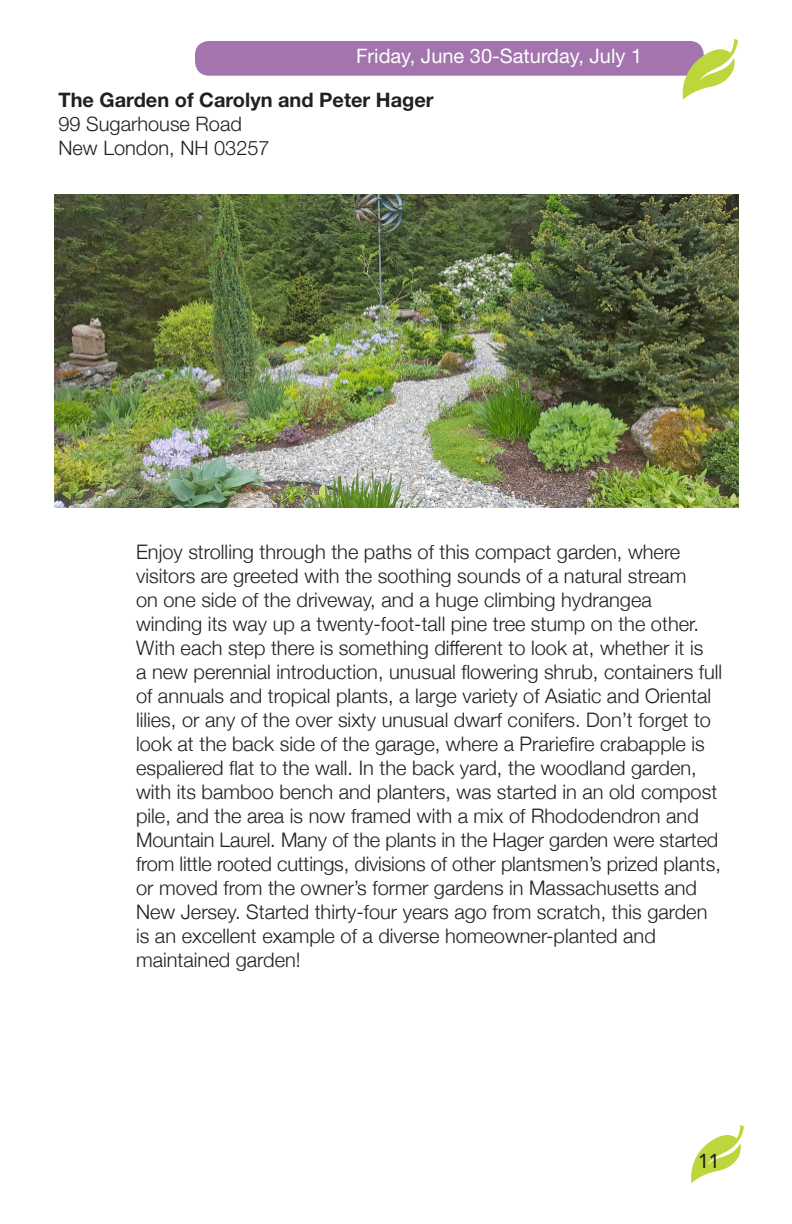
<style>
.page{position:relative;width:792px;height:1224px;background:#fff}
.page>*{position:absolute;margin:0;border:0;box-sizing:border-box;transform-origin:0 0}
.Bodycopy{font:300 20px/24px "Helvetica Neue";color:#231f20}
.address{font:300 20px "Helvetica Neue LT Std";color:#231f20}
.OwnerName{font:700 20px "Helvetica Neue LT Std";color:#231f20}
.address-2{font:20px "Helvetica Neue LT Std";color:#fff}
.t1{font:500 20px "Avenir LT Std";color:#231f20;scale:.96 1}
</style>
<div class="page">
<svg style="left:691px;top:1125px;width:53px;height:58px"></svg>
<img style="left:54px;top:194px;width:684px;height:313px">
<div style="left:195px;top:41px;width:509px;height:35px;background:#a374ae;border-radius:14px"></div>
<svg style="left:683px;top:39px;width:55px;height:61px"></svg>
<p class="address-2" style="left:356px;top:44px;width:288px">Friday, June 30-Saturday, July 1</p>
<p class="OwnerName" style="left:58px;top:87px;width:377px">The Garden of Carolyn and Peter Hager</p>
<p class="address" style="left:58px;top:111px;width:185px">99 Sugarhouse Road</p>
<p class="address" style="left:58px;top:135px;width:213px">New London, NH 03257</p>
<p class="Bodycopy" style="left:136px;top:539px;width:588px">Enjoy strolling through the paths of this compact garden, where visitors are greeted with the soothing sounds of a natural stream<br>on one side of the driveway, and a huge climbing hydrangea winding its way up a twenty-foot-tall pine tree stump on the other.<br>With each step there is something different to look at, whether it is<br>a new perennial introduction, unusual flowering shrub, containers full of annuals and tropical plants, a large variety of Asiatic and Oriental lilies, or any of the over sixty unusual dwarf conifers. Don’t forget to look at the back side of the garage, where a Prariefire crabapple is espaliered flat to the wall. In the back yard, the woodland garden, with its bamboo bench and planters, was started in an old compost pile, and the area is now framed with a mix of Rhododendron and Mountain Laurel. Many of the plants in the Hager garden were started from little rooted cuttings, divisions of other plantsmen’s prized plants, or moved from the owner’s former gardens in Massachusetts and New Jersey. Started thirty-four years ago from scratch, this garden is an excellent example of a diverse homeowner-planted and maintained garden!</p>
<p class="t1" style="left:698px;top:1150px;width:24px">11</p>
</div>
